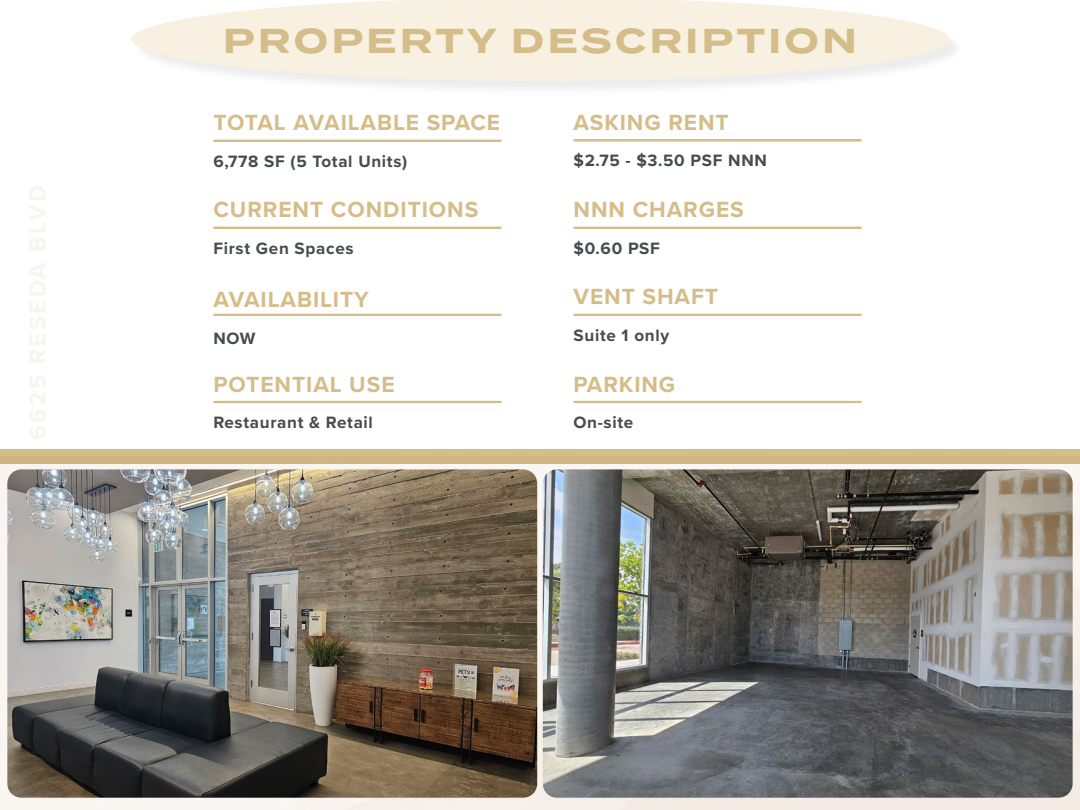
<style>
.page{position:relative;width:1080px;height:810px;background:#fff}
.page>*{position:absolute;margin:0;border:0;box-sizing:border-box;transform-origin:0 0}
.t1{font:700 34.5px "Termina";letter-spacing:.1em;color:#d5bd8a}
.t2{font:700 22.75px "Proxima Nova";letter-spacing:.04em;color:#d5bd8a}
.t3{font:700 17px "Proxima Nova";letter-spacing:.04em;color:#474b4f}
</style>
<div class="page">
<img style="left:0;top:463px;width:1080px;height:347px">
<div style="left:134px;top:0;width:830px;height:97px;background:#000;opacity:.21"></div>
<svg style="left:131px;top:0;width:818px;height:81px;fill:#f8f0e1"></svg>
<div style="left:0;top:449px;width:1080px;height:14px;background:#d5bd8a"></div>
<div style="left:213px;top:140px;width:289px;height:2px;border:1px solid #d5bd8a"></div>
<div style="left:574px;top:139px;width:288px;height:3px;border:1px solid #d5bd8a"></div>
<div style="left:213px;top:227px;width:289px;height:2px;border:1px solid #d5bd8a"></div>
<div style="left:574px;top:227px;width:288px;height:2px;border:1px solid #d5bd8a"></div>
<div style="left:213px;top:314px;width:289px;height:2px;border:1px solid #d5bd8a"></div>
<div style="left:574px;top:314px;width:288px;height:2px;border:1px solid #d5bd8a"></div>
<div style="left:213px;top:401px;width:289px;height:2px;border:1px solid #d5bd8a"></div>
<div style="left:574px;top:401px;width:288px;height:2px;border:1px solid #d5bd8a"></div>
<img style="left:543px;top:469px;width:530px;height:329px">
<img style="left:7px;top:469px;width:530px;height:329px">
<h1 class="t1" style="left:223px;top:15px;width:635px">PROPERTY DESCRIPTION</h1>
<p class="t2" style="left:213px;top:106px;width:288px">TOTAL AVAILABLE SPACE</p>
<p class="t3" style="left:213px;top:148px;width:195px">6,778 SF (5 Total Units)</p>
<p class="t2" style="left:213px;top:193px;width:266px">CURRENT CONDITIONS</p>
<p class="t3" style="left:213px;top:235px;width:142px">First Gen Spaces</p>
<p class="t2" style="left:213px;top:283px;width:157px">AVAILABILITY</p>
<p class="t3" style="left:213px;top:325px;width:44px">NOW</p>
<p class="t2" style="left:213px;top:367px;width:183px">POTENTIAL USE</p>
<p class="t3" style="left:213px;top:410px;width:161px">Restaurant &amp; Retail</p>
<p class="t2" style="left:574px;top:105px;width:157px">ASKING RENT</p>
<p class="t3" style="left:574px;top:148px;width:195px">$2.75 - $3.50 PSF NNN</p>
<p class="t2" style="left:574px;top:193px;width:172px">NNN CHARGES</p>
<p class="t3" style="left:574px;top:235px;width:88px">$0.60 PSF</p>
<p class="t2" style="left:574px;top:280px;width:146px">VENT SHAFT</p>
<p class="t3" style="left:574px;top:322px;width:97px">Suite 1 only</p>
<p class="t2" style="left:574px;top:367px;width:103px">PARKING</p>
<p class="t3" style="left:574px;top:410px;width:61px">On-site</p>
</div>
